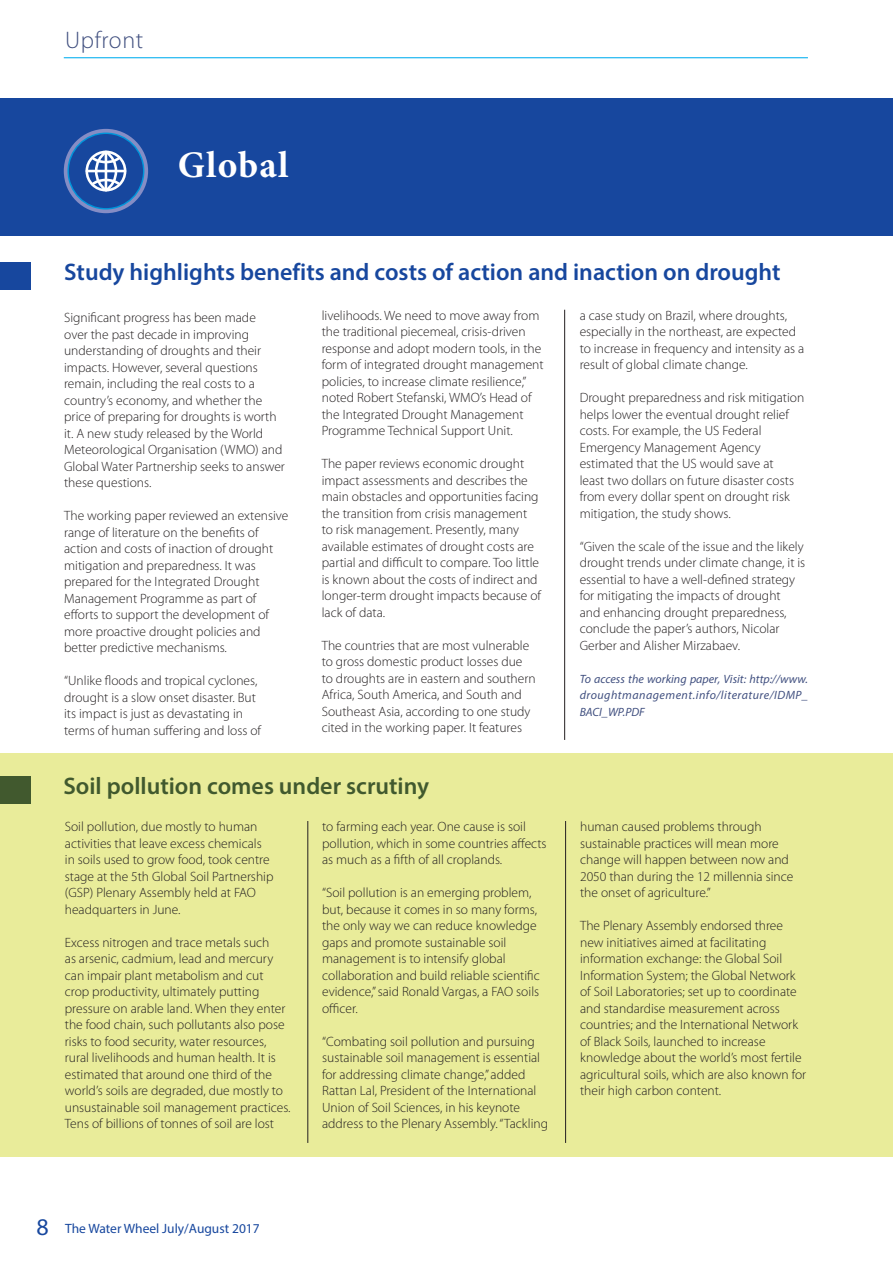
<style>
.page{position:relative;width:893px;height:1263px;background:#fff}
.page>*{position:absolute;margin:0;border:0;box-sizing:border-box;transform-origin:0 0}
.t1{font:700 37.5px "Minion Pro";letter-spacing:.03em;color:#fff}
.t2{font:600 24px "Myriad Pro";color:#17479e}
.t3{font:600 24px "Myriad Pro";color:#41592e}
.t4{font:300 24px "Myriad Pro";letter-spacing:.025em;color:#415080}
.t5{font:300 13.5px/16.5px "Myriad Pro";color:#231f20}
.t6{font:13.5px "Myriad Pro";color:#17479e}
.t7{font:italic 12px/16.5px "Myriad Pro";letter-spacing:.04em;color:#415080;text-align:justify}
.s1{font-size:24px}
</style>
<div class="page">
<hr style="left:64px;top:57px;width:744px;height:1px;background:#00aeef">
<div style="left:0;top:98px;width:893px;height:138px;background:#17479e"></div>
<svg style="left:64px;top:129px;width:84px;height:84px"></svg>
<svg style="left:67px;top:133px;width:77px;height:77px"></svg>
<div style="left:69px;top:134px;width:74px;height:74px;background:#17479e;border-radius:50%"></div>
<div style="left:85px;top:151px;width:41px;height:40px;border:3px solid #fff;border-radius:50%"></div>
<hr style="left:87px;top:170px;width:38px;height:2px;background:#fff">
<svg style="left:89px;top:150px;width:34px;height:42px"></svg>
<hr style="left:564px;top:310px;width:1px;height:430px;background:#231f20">
<div style="left:0;top:262px;width:31px;height:27px;background:#17479e"></div>
<div style="left:0;top:753px;width:892px;height:404px;background:#e9ec9a"></div>
<hr style="left:308px;top:821px;width:1px;height:322px;background:#231f20">
<div style="left:0;top:776px;width:31px;height:27px;background:#41592e"></div>
<hr style="left:565px;top:821px;width:1px;height:322px;background:#231f20">
<h2 class="t4" style="left:65px;top:31px;width:80px">Upfront</h2>
<h1 class="t1" style="left:178px;top:151px;width:112px">Global</h1>
<h2 class="t2" style="left:64px;top:263px;width:718px">Study highlights benefits and costs of action and inaction on drought</h2>
<p class="t5" style="left:64px;top:311px;width:222px">Significant progress has been made<br>over the past decade in improving understanding of droughts and their impacts. However, several questions remain, including the real costs to a country’s economy, and whether the price of preparing for droughts is worth it. A new study released by the World Meteorological Organisation (WMO) and Global Water Partnership seeks to answer these questions.</p>
<p class="t5" style="left:64px;top:509px;width:226px">The working paper reviewed an extensive range of literature on the benefits of action and costs of inaction of drought mitigation and preparedness. It was prepared for the Integrated Drought Management Programme as part of efforts to support the development of more proactive drought policies and better predictive mechanisms.</p>
<p class="t5" style="left:64px;top:674px;width:198px">“Unlike floods and tropical cyclones, drought is a slow onset disaster. But its impact is just as devastating in terms of human suffering and loss of</p>
<p class="t5" style="left:322px;top:308px;width:223px">livelihoods. We need to move away from the traditional piecemeal, crisis-driven response and adopt modern tools, in the form of integrated drought management policies, to increase climate resilience,” noted Robert Stefanski, WMO’s Head of the Integrated Drought Management Programme Technical Support Unit.</p>
<p class="t5" style="left:322px;top:457px;width:221px">The paper reviews economic drought impact assessments and describes the main obstacles and opportunities facing the transition from crisis management to risk management. Presently, many available estimates of drought costs are partial and difficult to compare. Too little is known about the costs of indirect and longer-term drought impacts because of lack of data.</p>
<p class="t5" style="left:322px;top:638px;width:215px">The countries that are most vulnerable to gross domestic product losses due to droughts are in eastern and southern Africa, South America, and South and Southeast Asia, according to one study cited in the working paper. It features</p>
<h2 class="t3" style="left:63px;top:777px;width:367px">Soil pollution comes under scrutiny</h2>
<p class="t5" style="left:65px;top:820px;width:210px">Soil pollution, due mostly to human activities that leave excess chemicals in soils used to grow food, took centre stage at the 5th Global Soil Partnership (GSP) Plenary Assembly held at FAO headquarters in June.</p>
<p class="t5" style="left:65px;top:935px;width:227px">Excess nitrogen and trace metals such<br>as arsenic, cadmium, lead and mercury can impair plant metabolism and cut crop productivity, ultimately putting pressure on arable land. When they enter the food chain, such pollutants also pose risks to food security, water resources, rural livelihoods and human health. It is estimated that around one third of the world’s soils are degraded, due mostly to unsustainable soil management practices.<br>Tens of billions of tonnes of soil are lost</p>
<p class="t5" style="left:322px;top:820px;width:226px">to farming each year. One cause is soil pollution, which in some countries affects as much as a fifth of all croplands.</p>
<p class="t5" style="left:322px;top:886px;width:219px">“Soil pollution is an emerging problem, but, because it comes in so many forms, the only way we can reduce knowledge gaps and promote sustainable soil management is to intensify global collaboration and build reliable scientific evidence,” said Ronald Vargas, a FAO soils officer.</p>
<p class="t5" style="left:322px;top:1034px;width:227px">“Combating soil pollution and pursuing sustainable soil management is essential for addressing climate change,” added Rattan Lal, President of the International Union of Soil Sciences, in his keynote address to the Plenary Assembly. “Tackling</p>
<p class="t5" style="left:580px;top:308px;width:226px">a case study on Brazil, where droughts, especially in the northeast, are expected to increase in frequency and intensity as a result of global climate change.</p>
<p class="t5" style="left:580px;top:391px;width:226px">Drought preparedness and risk mitigation helps lower the eventual drought relief costs. For example, the US Federal Emergency Management Agency estimated that the US would save at<br>least two dollars on future disaster costs from every dollar spent on drought risk mitigation, the study shows.</p>
<p class="t5" style="left:580px;top:539px;width:227px">“Given the scale of the issue and the likely drought trends under climate change, it is essential to have a well-defined strategy for mitigating the impacts of drought<br>and enhancing drought preparedness, conclude the paper’s authors, Nicolar Gerber and Alisher Mirzabaev.</p>
<p class="t7" style="left:580px;top:672px;width:230px">To access the working paper, Visit: http://www. droughtmanagement.info/literature/IDMP_ BACI_WP.PDF</p>
<p class="t5" style="left:580px;top:820px;width:215px">human caused problems through sustainable practices will mean more change will happen between now and 2050 than during the 12 millennia since the onset of agriculture.”</p>
<p class="t5" style="left:580px;top:919px;width:228px">The Plenary Assembly endorsed three new initiatives aimed at facilitating information exchange: the Global Soil Information System; the Global Network of Soil Laboratories; set up to coordinate and standardise measurement across countries; and the International Network of Black Soils, launched to increase knowledge about the world’s most fertile agricultural soils, which are also known for their high carbon content.</p>
<p class="t6" style="left:37px;top:1223px;width:225px"><span class="s1">8</span> The Water Wheel July/August 2017</p>
</div>
